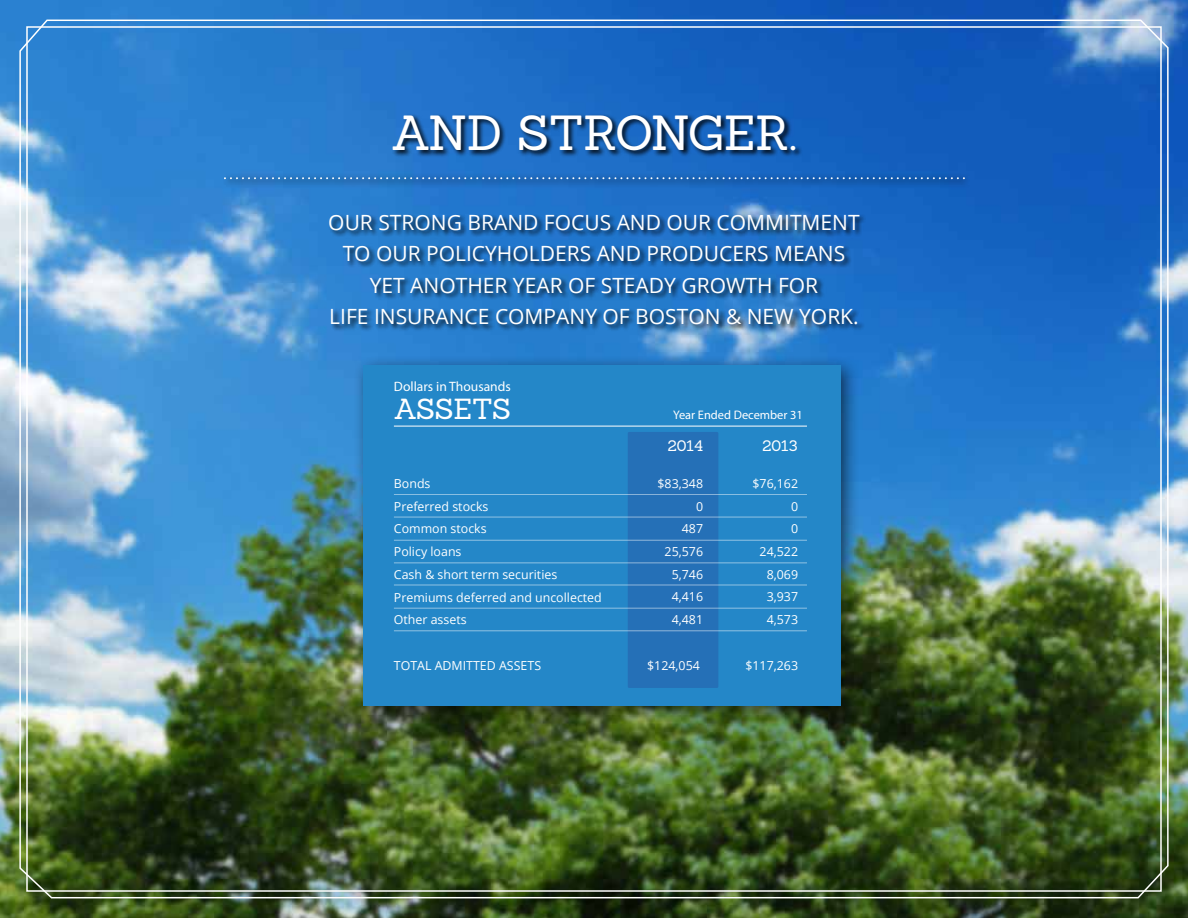
<style>
.page{position:relative;width:1188px;height:918px;background:#fff}
.page>*{position:absolute;margin:0;border:0;box-sizing:border-box;transform-origin:0 0}
.t1{font:48px "Sanchez";letter-spacing:-.015em;color:#fff}
.t2{font:28.35px "Sanchez";letter-spacing:-.005em;color:#fff}
.t3{font:21px/31.2px "Open Sans";color:#fff;text-align:center}
.t4{font:14.85px "Sanchez";color:#fff}
.t5{font:13.65px "Helvetica Neue LT Std";color:#fff}
.t6{font:12.45px "Open Sans";color:#fff}
.t7{font:italic 12.45px "Helvetica Neue LT Std";color:#fff}
</style>
<div class="page">
<img style="left:0;top:0;width:1188px;height:918px">
<img style="left:19px;top:19px;width:1151px;height:880px">
<div style="left:628px;top:432px;width:90px;height:256px;background:#2570b7"></div>
<hr style="left:394px;top:631px;width:413px;height:1px;background:#fff">
<hr style="left:394px;top:608px;width:413px;height:1px;background:#fff">
<hr style="left:394px;top:585px;width:413px;height:1px;background:#fff">
<hr style="left:394px;top:563px;width:413px;height:1px;background:#fff">
<hr style="left:394px;top:540px;width:413px;height:1px;background:#fff">
<hr style="left:394px;top:517px;width:413px;height:1px;background:#fff">
<hr style="left:394px;top:494px;width:413px;height:1px;background:#fff">
<hr style="left:394px;top:426px;width:413px;height:1px;background:#fff">
<svg style="left:222px;top:173px;width:748px;height:15px"></svg>
<svg style="left:224px;top:177px;width:740px;height:2px"></svg>
<p class="t1" style="left:391px;top:102px;width:407px">AND STRONGER.</p>
<p class="t3" style="left:328px;top:206px;width:533px">OUR STRONG BRAND FOCUS AND OUR COMMITMENT TO OUR POLICYHOLDERS AND PRODUCERS MEANS YET ANOTHER YEAR OF STEADY GROWTH FOR<br>LIFE INSURANCE COMPANY OF BOSTON &amp; NEW YORK.</p>
<p class="t5" style="left:394px;top:378px;width:119px">Dollars in Thousands</p>
<p class="t2" style="left:394px;top:390px;width:119px">ASSETS</p>
<p class="t7" style="left:673px;top:407px;width:131px">Year Ended December 31</p>
<p class="t4" style="left:668px;top:436px;width:37px">2014</p>
<p class="t4" style="left:763px;top:436px;width:37px">2013</p>
<p class="t6" style="left:394px;top:475px;width:38px">Bonds</p>
<p class="t6" style="left:658px;top:475px;width:47px">$83,348</p>
<p class="t6" style="left:753px;top:475px;width:47px">$76,162</p>
<p class="t6" style="left:394px;top:498px;width:96px">Preferred stocks</p>
<p class="t6" style="left:696px;top:498px;width:9px">0</p>
<p class="t6" style="left:791px;top:498px;width:9px">0</p>
<p class="t6" style="left:394px;top:520px;width:94px">Common stocks</p>
<p class="t6" style="left:682px;top:520px;width:23px">487</p>
<p class="t6" style="left:791px;top:520px;width:9px">0</p>
<p class="t6" style="left:394px;top:543px;width:69px">Policy loans</p>
<p class="t6" style="left:665px;top:543px;width:40px">25,576</p>
<p class="t6" style="left:760px;top:543px;width:40px">24,522</p>
<p class="t6" style="left:394px;top:566px;width:165px">Cash &amp; short term securities</p>
<p class="t6" style="left:672px;top:566px;width:33px">5,746</p>
<p class="t6" style="left:767px;top:566px;width:33px">8,069</p>
<p class="t6" style="left:394px;top:588px;width:209px">Premiums deferred and uncollected</p>
<p class="t6" style="left:672px;top:588px;width:33px">4,416</p>
<p class="t6" style="left:767px;top:588px;width:33px">3,937</p>
<p class="t6" style="left:394px;top:611px;width:74px">Other assets</p>
<p class="t6" style="left:672px;top:611px;width:33px">4,481</p>
<p class="t6" style="left:767px;top:611px;width:33px">4,573</p>
<p class="t6" style="left:394px;top:657px;width:149px">TOTAL ADMITTED ASSETS</p>
<p class="t6" style="left:647px;top:657px;width:54px">$124,054</p>
<p class="t6" style="left:745px;top:657px;width:54px">$117,263</p>
</div>
